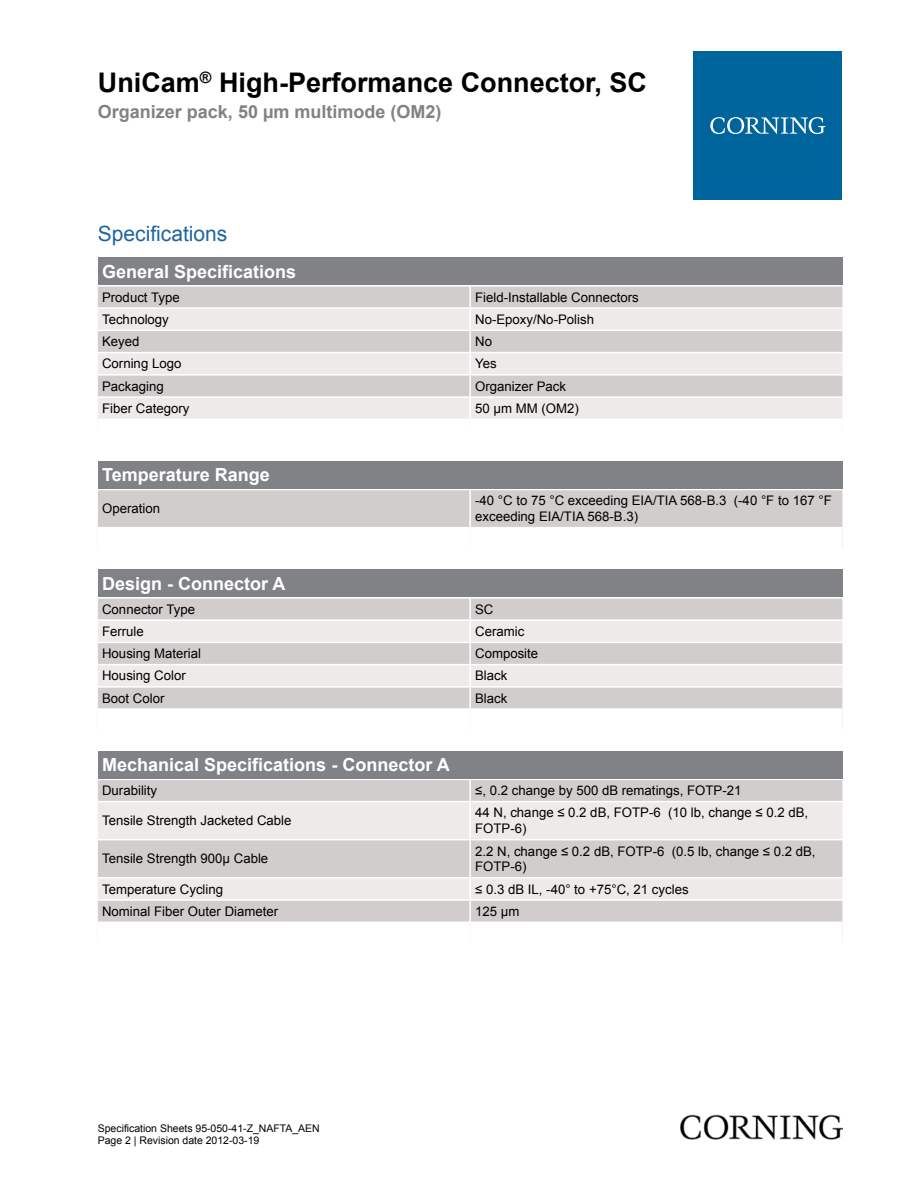
<style>
.page{position:relative;width:919px;height:1187px;background:#fff}
.page>*{position:absolute;margin:0;border:0;box-sizing:border-box;transform-origin:0 0}
.t1{font:700 27px "Arial";color:#000}
.t2{font:21px "Arial";color:#1f65a1}
.t3{font:700 18px "Arial";color:#fff}
.t4{font:700 18px "Arial";color:#808285}
.t5{font:13.2px/15.9px "Arial";color:#000}
.t6{font:10.5px/12.6px "Arial";color:#000}
</style>
<div class="page">
<div style="left:98px;top:257px;width:744px;height:28px;background:#808285"></div>
<div style="left:98px;top:286px;width:744px;height:21px;background:#d1cdcc"></div>
<svg style="left:98px;top:309px;width:744px;height:109px;background:#e1dedd"></svg>
<hr style="left:469px;top:286px;width:2px;height:21px;background:#fff">
<hr style="left:469px;top:309px;width:2px;height:20px;background:#fff">
<hr style="left:469px;top:331px;width:2px;height:21px;background:#fff">
<hr style="left:469px;top:353px;width:2px;height:21px;background:#fff">
<hr style="left:469px;top:375px;width:2px;height:21px;background:#fff">
<hr style="left:469px;top:398px;width:2px;height:20px;background:#fff">
<hr style="left:98px;top:329px;width:372px;height:2px;background:#fff">
<hr style="left:470px;top:329px;width:372px;height:2px;background:#fff">
<hr style="left:98px;top:352px;width:372px;height:1px;background:#fff">
<hr style="left:470px;top:352px;width:372px;height:1px;background:#fff">
<hr style="left:98px;top:374px;width:372px;height:1px;background:#fff">
<hr style="left:470px;top:374px;width:372px;height:1px;background:#fff">
<hr style="left:98px;top:396px;width:372px;height:2px;background:#fff">
<hr style="left:470px;top:396px;width:372px;height:2px;background:#fff">
<div style="left:98px;top:461px;width:744px;height:28px;background:#808285"></div>
<div style="left:98px;top:490px;width:744px;height:37px;background:#d1cdcc"></div>
<hr style="left:469px;top:490px;width:2px;height:37px;background:#fff">
<div style="left:98px;top:569px;width:744px;height:28px;background:#808285"></div>
<div style="left:98px;top:598px;width:744px;height:110px;background:#d1cdcc"></div>
<svg style="left:98px;top:621px;width:744px;height:65px;background:#e4e0df"></svg>
<hr style="left:469px;top:598px;width:2px;height:21px;background:#fff">
<hr style="left:469px;top:621px;width:2px;height:20px;background:#fff">
<hr style="left:469px;top:643px;width:2px;height:20px;background:#fff">
<hr style="left:469px;top:665px;width:2px;height:21px;background:#fff">
<hr style="left:469px;top:687px;width:2px;height:21px;background:#fff">
<hr style="left:98px;top:619px;width:372px;height:2px;background:#fff">
<hr style="left:470px;top:619px;width:372px;height:2px;background:#fff">
<hr style="left:98px;top:641px;width:372px;height:2px;background:#fff">
<hr style="left:470px;top:641px;width:372px;height:2px;background:#fff">
<hr style="left:98px;top:663px;width:372px;height:2px;background:#fff">
<hr style="left:470px;top:663px;width:372px;height:2px;background:#fff">
<hr style="left:98px;top:686px;width:372px;height:1px;background:#fff">
<hr style="left:470px;top:686px;width:372px;height:1px;background:#fff">
<div style="left:98px;top:751px;width:744px;height:27px;background:#808285"></div>
<div style="left:98px;top:780px;width:744px;height:141px;background:#d1cdcc"></div>
<svg style="left:98px;top:802px;width:744px;height:97px;background:#e2dfde"></svg>
<hr style="left:469px;top:780px;width:2px;height:20px;background:#fff">
<hr style="left:469px;top:802px;width:2px;height:36px;background:#fff">
<hr style="left:469px;top:840px;width:2px;height:37px;background:#fff">
<hr style="left:469px;top:878px;width:2px;height:21px;background:#fff">
<hr style="left:469px;top:900px;width:2px;height:21px;background:#fff">
<hr style="left:98px;top:800px;width:372px;height:2px;background:#fff">
<hr style="left:470px;top:800px;width:372px;height:2px;background:#fff">
<hr style="left:98px;top:838px;width:372px;height:2px;background:#fff">
<hr style="left:470px;top:838px;width:372px;height:2px;background:#fff">
<hr style="left:98px;top:877px;width:372px;height:1px;background:#fff">
<hr style="left:470px;top:877px;width:372px;height:1px;background:#fff">
<hr style="left:98px;top:899px;width:372px;height:1px;background:#fff">
<hr style="left:470px;top:899px;width:372px;height:1px;background:#fff">
<div style="left:693px;top:51px;width:149px;height:149px;background:#00649d"></div>
<svg style="left:710px;top:117px;width:115px;height:17px"></svg>
<img style="left:680px;top:1114px;width:162px;height:25px">
<h1 class="t1" style="left:98px;top:64px;width:550px">UniCam<sup>®</sup> High-Performance Connector, SC</h1>
<h3 class="t4" style="left:98px;top:100px;width:345px">Organizer pack, 50 µm multimode (OM2)</h3>
<h2 class="t2" style="left:98px;top:219px;width:131px">Specifications</h2>
<h3 class="t3" style="left:102px;top:259px;width:196px">General Specifications</h3>
<p class="t5" style="left:102px;top:289px;width:79px">Product Type</p>
<p class="t5" style="left:475px;top:289px;width:165px">Field-Installable Connectors</p>
<p class="t5" style="left:102px;top:311px;width:68px">Technology</p>
<p class="t5" style="left:475px;top:311px;width:120px">No-Epoxy/No-Polish</p>
<p class="t5" style="left:102px;top:334px;width:39px">Keyed</p>
<p class="t5" style="left:475px;top:334px;width:18px">No</p>
<p class="t5" style="left:102px;top:356px;width:81px">Corning Logo</p>
<p class="t5" style="left:475px;top:356px;width:23px">Yes</p>
<p class="t5" style="left:102px;top:378px;width:63px">Packaging</p>
<p class="t5" style="left:475px;top:378px;width:92px">Organizer Pack</p>
<p class="t5" style="left:102px;top:400px;width:89px">Fiber Category</p>
<p class="t5" style="left:475px;top:400px;width:105px">50 µm MM (OM2)</p>
<h3 class="t3" style="left:102px;top:463px;width:169px">Temperature Range</h3>
<p class="t5" style="left:102px;top:501px;width:59px">Operation</p>
<p class="t5" style="left:475px;top:493px;width:358px">-40 °C to 75 °C exceeding EIA/TIA 568-B.3 (-40 °F to 167 °F exceeding EIA/TIA 568-B.3)</p>
<h3 class="t3" style="left:102px;top:571px;width:185px">Design - Connector A</h3>
<p class="t5" style="left:102px;top:601px;width:94px">Connector Type</p>
<p class="t5" style="left:475px;top:601px;width:20px">SC</p>
<p class="t5" style="left:102px;top:623px;width:43px">Ferrule</p>
<p class="t5" style="left:475px;top:623px;width:51px">Ceramic</p>
<p class="t5" style="left:102px;top:645px;width:101px">Housing Material</p>
<p class="t5" style="left:475px;top:645px;width:65px">Composite</p>
<p class="t5" style="left:102px;top:668px;width:85px">Housing Color</p>
<p class="t5" style="left:475px;top:668px;width:34px">Black</p>
<p class="t5" style="left:102px;top:690px;width:64px">Boot Color</p>
<p class="t5" style="left:475px;top:690px;width:34px">Black</p>
<h3 class="t3" style="left:102px;top:753px;width:349px">Mechanical Specifications - Connector A</h3>
<p class="t5" style="left:102px;top:782px;width:57px">Durability</p>
<p class="t5" style="left:475px;top:782px;width:268px">≤, 0.2 change by 500 dB rematings, FOTP-21</p>
<p class="t5" style="left:102px;top:812px;width:191px">Tensile Strength Jacketed Cable</p>
<p class="t5" style="left:475px;top:805px;width:334px">44 N, change ≤ 0.2 dB, FOTP-6 (10 lb, change ≤ 0.2 dB,<br>FOTP-6)</p>
<p class="t5" style="left:102px;top:851px;width:168px">Tensile Strength 900µ Cable</p>
<p class="t5" style="left:475px;top:843px;width:342px">2.2 N, change ≤ 0.2 dB, FOTP-6 (0.5 lb, change ≤ 0.2 dB,<br>FOTP-6)</p>
<p class="t5" style="left:102px;top:881px;width:123px">Temperature Cycling</p>
<p class="t5" style="left:475px;top:881px;width:215px">≤ 0.3 dB IL, -40° to +75°C, 21 cycles</p>
<p class="t5" style="left:102px;top:903px;width:178px">Nominal Fiber Outer Diameter</p>
<p class="t5" style="left:475px;top:903px;width:46px">125 µm</p>
<p class="t6" style="left:98px;top:1121px;width:223px">Specification Sheets 95-050-41-Z_NAFTA_AEN<br>Page 2 | Revision date 2012-03-19</p>
</div>
